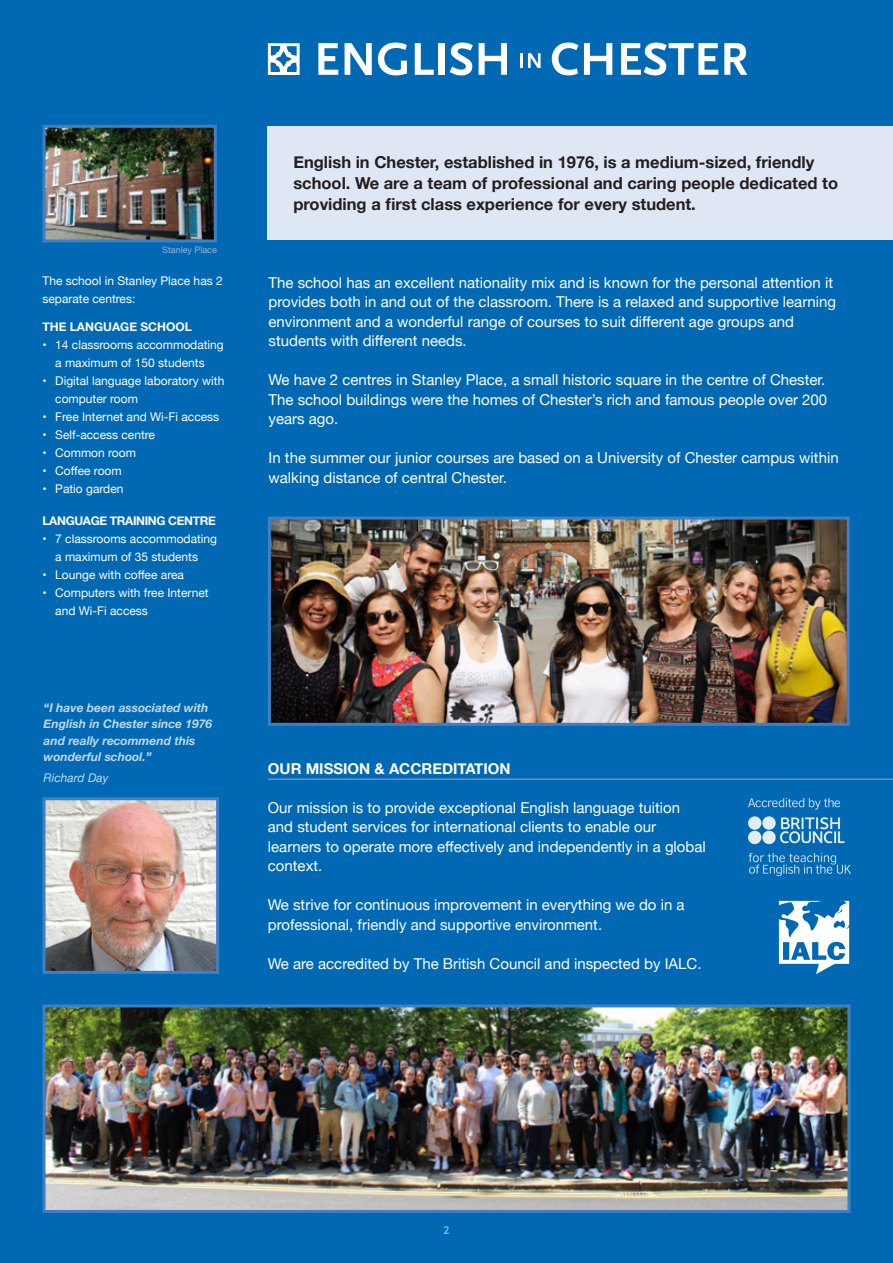
<style>
.page{position:relative;width:893px;height:1263px;background:#0168b3}
.page>*{position:absolute;margin:0;border:0;box-sizing:border-box;transform-origin:0 0}
.t1{font:700 16.5px/21px "Helvetica Neue";color:#231f20}
.t2{font:15px/19.5px "Helvetica Neue";color:#fff}
.Heading_White{font:700 15px "Helvetica Neue";color:#fff}
.t3{font:12px/18px "Helvetica Neue";color:#fff}
.t4{font:italic 700 12px/16.5px "Helvetica Neue";color:#fff}
.t5{font:700 12px "Helvetica Neue";letter-spacing:-.03em;color:#fff}
.t6{font:700 12px "Helvetica Neue";color:#fff}
.t7{font:italic 12px "Helvetica Neue";color:#fff}
.t8{font:700 12px "Scala Sans Figures";color:#fff}
.t9{font:9px "Helvetica Neue";color:#95b0da}
</style>
<div class="page">
<div style="left:268px;top:126px;width:625px;height:114px;background:#e0e7f4"></div>
<img style="left:47px;top:129px;width:166px;height:109px">
<div style="left:43px;top:125px;width:174px;height:117px;border:3px solid #407fc1"></div>
<svg style="left:268px;top:43px;width:32px;height:32px"></svg>
<svg style="left:318px;top:43px;width:20px;height:32px"></svg>
<svg style="left:345px;top:43px;width:27px;height:32px"></svg>
<svg style="left:378px;top:43px;width:29px;height:32px"></svg>
<svg style="left:415px;top:43px;width:19px;height:32px"></svg>
<div style="left:438px;top:43px;width:6px;height:32px;background:#fff"></div>
<svg style="left:450px;top:43px;width:23px;height:32px"></svg>
<svg style="left:479px;top:43px;width:28px;height:32px"></svg>
<hr style="left:520px;top:53px;width:3px;height:15px;background:#fff">
<svg style="left:528px;top:53px;width:13px;height:15px"></svg>
<svg style="left:552px;top:43px;width:26px;height:32px"></svg>
<svg style="left:584px;top:43px;width:28px;height:32px"></svg>
<svg style="left:621px;top:43px;width:97px;height:32px"></svg>
<svg style="left:724px;top:43px;width:23px;height:32px"></svg>
<img style="left:47px;top:1008px;width:799px;height:201px">
<div style="left:43px;top:1004px;width:807px;height:209px;border:3px solid #407fc1"></div>
<img style="left:272px;top:520px;width:574px;height:202px">
<div style="left:268px;top:516px;width:582px;height:210px;border:3px solid #407fc1"></div>
<img style="left:749px;top:798px;width:101px;height:77px">
<hr style="left:268px;top:778px;width:625px;height:2px;background:#6692cb">
<svg style="left:779px;top:901px;width:70px;height:73px"></svg>
<img style="left:47px;top:801px;width:168px;height:169px">
<div style="left:43px;top:797px;width:176px;height:177px;border:3px solid #407fc1"></div>
<p class="t9" style="left:162px;top:243px;width:56px">Stanley Place</p>
<p class="t3" style="left:43px;top:272px;width:182px">The school in Stanley Place has 2 separate centres:</p>
<p class="t6" style="left:43px;top:317px;width:151px">THE LANGUAGE SCHOOL</p>
<p class="t3" style="left:43px;top:336px;width:183px;text-align:center">• 14 classrooms accommodating a maximum of 150 students</p>
<p class="t3" style="left:55px;top:372px;width:171px;text-indent:-13px">• Digital language laboratory with computer room</p>
<p class="t3" style="left:43px;top:408px;width:178px">• Free Internet and Wi-Fi access</p>
<p class="t3" style="left:43px;top:426px;width:114px">• Self-access centre</p>
<p class="t3" style="left:43px;top:444px;width:95px">• Common room</p>
<p class="t3" style="left:43px;top:462px;width:81px">• Coffee room</p>
<p class="t3" style="left:43px;top:480px;width:82px">• Patio garden</p>
<p class="t5" style="left:43px;top:511px;width:175px">LANGUAGE TRAINING CENTRE</p>
<p class="t3" style="left:43px;top:530px;width:176px;text-align:center">• 7 classrooms accommodating a maximum of 35 students</p>
<p class="t3" style="left:43px;top:566px;width:143px">• Lounge with coffee area</p>
<p class="t3" style="left:55px;top:584px;width:155px;text-indent:-13px">• Computers with free Internet and Wi-Fi access</p>
<p class="t4" style="left:44px;top:700px;width:170px">“I have been associated with<br>English in Chester since 1976 and really recommend this wonderful school.”</p>
<p class="t7" style="left:44px;top:769px;width:66px">Richard Day</p>
<p class="t1" style="left:293px;top:152px;width:546px">English in Chester, established in 1976, is a medium-sized, friendly school. We are a team of professional and caring people dedicated to providing a first class experience for every student.</p>
<p class="t2" style="left:269px;top:274px;width:569px">The school has an excellent nationality mix and is known for the personal attention it provides both in and out of the classroom. There is a relaxed and supportive learning environment and a wonderful range of courses to suit different age groups and students with different needs.</p>
<p class="t2" style="left:269px;top:371px;width:560px">We have 2 centres in Stanley Place, a small historic square in the centre of Chester.<br>The school buildings were the homes of Chester’s rich and famous people over 200 years ago.</p>
<p class="t2" style="left:269px;top:449px;width:572px">In the summer our junior courses are based on a University of Chester campus within walking distance of central Chester.</p>
<p class="Heading_White" style="left:268px;top:757px;width:244px">OUR MISSION &amp; ACCREDITATION</p>
<p class="t2" style="left:268px;top:799px;width:439px">Our mission is to provide exceptional English language tuition and student services for international clients to enable our learners to operate more effectively and independently in a global context.</p>
<p class="t2" style="left:268px;top:896px;width:418px">We strive for continuous improvement in everything we do in a professional, friendly and supportive environment.</p>
<p class="t2" style="left:268px;top:955px;width:435px">We are accredited by The British Council and inspected by IALC.</p>
<p class="t8" style="left:443px;top:1225px;width:7px">2</p>
</div>
